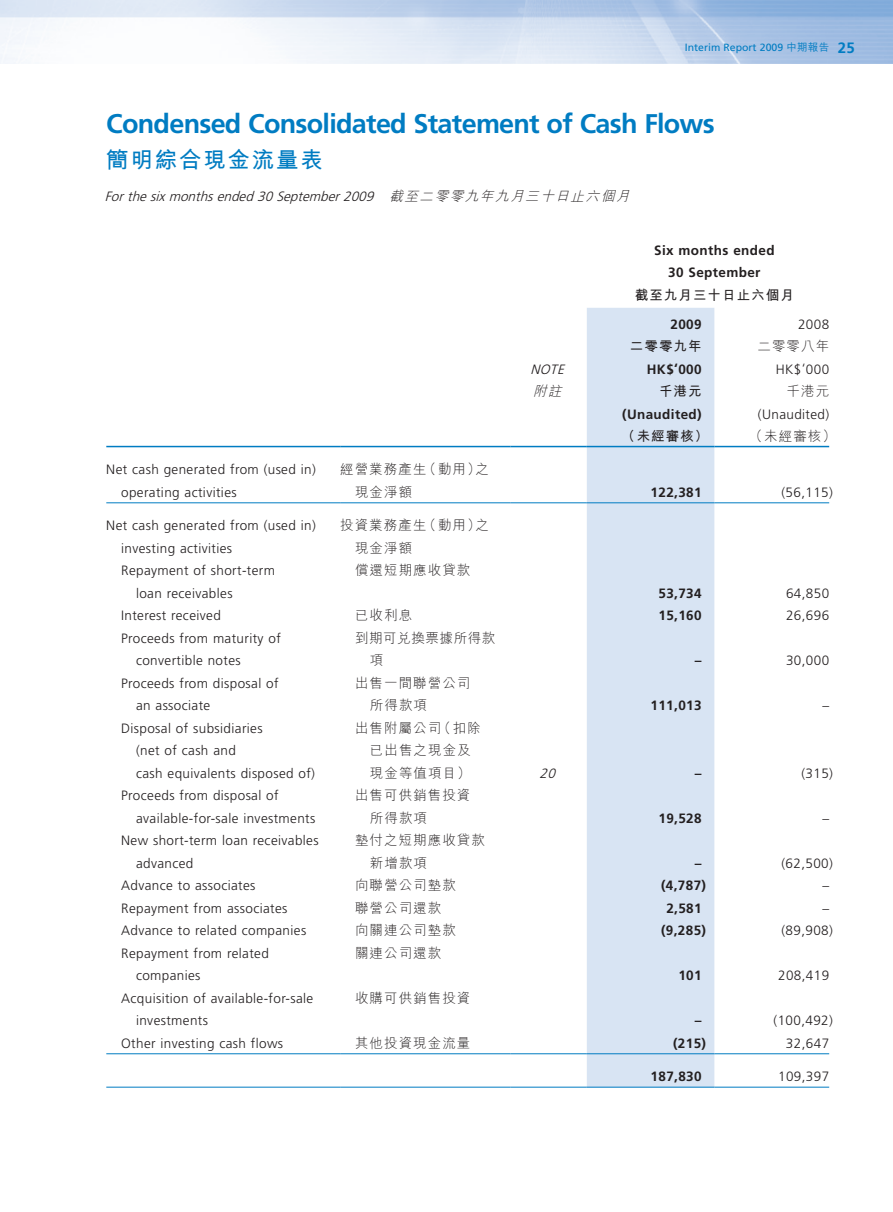
<style>
.page{position:relative;width:893px;height:1212px;background:#fff}
.page>*{position:absolute;margin:0;border:0;box-sizing:border-box;transform-origin:0 0}
.t1{font:700 27px "Frutiger LT Std";letter-spacing:-.025em;color:#007cc2}
.t2{font:700 22.5px "M Hei HK";letter-spacing:.08em;color:#007cc2}
.t3{font:700 15px "Frutiger LT Std";color:#007cc2}
.Body_Text{font:300 13.5px/22.5px "Frutiger LT Std";letter-spacing:.03em;color:#231f20}
.Body_Text-2{font:300 13.5px/22.5px "M Hei HK";letter-spacing:.08em;color:#231f20}
.Body_Text-3{font:700 13.5px "Frutiger LT Std";letter-spacing:.03em;color:#231f20}
.Body_Text-4{font:italic 300 13.5px "Frutiger LT Std";color:#231f20}
.Body_Text-5{font:700 13.5px "M Hei HK";letter-spacing:.08em;color:#231f20}
.Body_Text-6{font:300 13.5px/22.5px "M Hei HK";letter-spacing:.045em;color:#231f20}
.Body_Text-7{font:italic 300 13.5px "M Hei HK";color:#231f20}
.t4{font:10.5px "Frutiger LT Std";color:#007cc2}
.s1{font-family:"M Hei HK";font-weight:500}
.s2{font-family:"M Hei HK"}
</style>
<div class="page">
<img style="left:0;top:0;width:893px;height:64px">
<div style="left:587px;top:308px;width:127px;height:779px;background:#d8e4f3"></div>
<hr style="left:106px;top:446px;width:234px;height:1px;background:#007cc2">
<hr style="left:340px;top:446px;width:170px;height:1px;background:#007cc2">
<hr style="left:510px;top:446px;width:77px;height:1px;background:#007cc2">
<hr style="left:587px;top:446px;width:127px;height:1px;background:#007cc2">
<hr style="left:714px;top:446px;width:115px;height:1px;background:#007cc2">
<hr style="left:106px;top:502px;width:234px;height:1px;background:#007cc2">
<hr style="left:340px;top:502px;width:170px;height:1px;background:#007cc2">
<hr style="left:510px;top:502px;width:77px;height:1px;background:#007cc2">
<hr style="left:587px;top:502px;width:127px;height:1px;background:#007cc2">
<hr style="left:714px;top:502px;width:115px;height:1px;background:#007cc2">
<hr style="left:106px;top:1053px;width:234px;height:1px;background:#007cc2">
<hr style="left:340px;top:1053px;width:170px;height:1px;background:#007cc2">
<hr style="left:510px;top:1053px;width:77px;height:1px;background:#007cc2">
<hr style="left:587px;top:1053px;width:127px;height:1px;background:#007cc2">
<hr style="left:714px;top:1053px;width:115px;height:1px;background:#007cc2">
<hr style="left:106px;top:1087px;width:234px;height:1px;background:#007cc2">
<hr style="left:340px;top:1087px;width:170px;height:1px;background:#007cc2">
<hr style="left:510px;top:1087px;width:77px;height:1px;background:#007cc2">
<hr style="left:587px;top:1087px;width:127px;height:1px;background:#007cc2">
<hr style="left:714px;top:1087px;width:115px;height:1px;background:#007cc2">
<p class="t4" style="left:685px;top:41px;width:146px">Interim Report 2009 <span class="s1">中期報告</span></p>
<p class="t3" style="left:838px;top:38px;width:19px">25</p>
<p class="t1" style="left:106px;top:108px;width:610px">Condensed Consolidated Statement of Cash Flows</p>
<p class="t2" style="left:106px;top:143px;width:218px">簡明綜合現金流量表</p>
<p class="Body_Text-4" style="left:105px;top:188px;width:529px">Forthesixmonthsended30September2009 <span class="s2">截至二零零九年九月三十日止六個月</span></p>
<p class="Body_Text-3" style="left:654px;top:242px;width:122px">Six months ended</p>
<p class="Body_Text-3" style="left:668px;top:265px;width:94px">30 September</p>
<p class="Body_Text-5" style="left:635px;top:285px;width:161px">截至九月三十日止六個月</p>
<p class="Body_Text-3" style="left:670px;top:316px;width:33px">2009</p>
<p class="Body_Text" style="left:798px;top:313px;width:33px">2008</p>
<p class="Body_Text-5" style="left:630px;top:336px;width:73px">二零零九年</p>
<p class="Body_Text-2" style="left:757px;top:335px;width:73px">二零零八年</p>
<p class="Body_Text" style="left:121px;top:459px;width:196px;text-indent:-15px">Net cash generated from (used in) operating activities</p>
<p class="Body_Text-2" style="left:355px;top:458px;width:136px;text-indent:-15px">經營業務產生（動用）之現金淨額</p>
<p class="Body_Text" style="left:121px;top:515px;width:196px;text-indent:-15px">Net cash generated from (used in) investing activities</p>
<p class="Body_Text-2" style="left:355px;top:514px;width:136px;text-indent:-15px">投資業務產生（動用）之現金淨額</p>
<p class="Body_Text" style="left:136px;top:560px;width:140px;text-indent:-15px">Repayment of short-term loan receivables</p>
<p class="Body_Text-2" style="left:355px;top:559px;width:117px">償還短期應收貸款</p>
<p class="Body_Text-4" style="left:530px;top:361px;width:39px">NOTE</p>
<p class="Body_Text-3" style="left:647px;top:361px;width:56px">HK$‘000</p>
<p class="Body_Text" style="left:776px;top:358px;width:55px">HK$‘000</p>
<p class="Body_Text-7" style="left:533px;top:384px;width:33px">附註</p>
<p class="Body_Text-5" style="left:659px;top:381px;width:44px">千港元</p>
<p class="Body_Text-2" style="left:787px;top:380px;width:44px">千港元</p>
<p class="Body_Text-3" style="left:622px;top:406px;width:81px">(Unaudited)</p>
<p class="Body_Text" style="left:758px;top:403px;width:73px">(Unaudited)</p>
<p class="Body_Text-5" style="left:621px;top:426px;width:88px">（未經審核）</p>
<p class="Body_Text-2" style="left:749px;top:425px;width:88px">（未經審核）</p>
<p class="Body_Text-3" style="left:651px;top:484px;width:53px">122,381</p>
<p class="Body_Text" style="left:781px;top:481px;width:53px">(56,115)</p>
<p class="Body_Text-3" style="left:658px;top:585px;width:45px">53,734</p>
<p class="Body_Text" style="left:786px;top:582px;width:45px">64,850</p>
<p class="Body_Text" style="left:121px;top:605px;width:101px">Interest received</p>
<p class="Body_Text-2" style="left:355px;top:604px;width:59px">已收利息</p>
<p class="Body_Text-3" style="left:658px;top:608px;width:45px">15,160</p>
<p class="Body_Text" style="left:786px;top:605px;width:45px">26,696</p>
<p class="Body_Text" style="left:136px;top:627px;width:146px;text-indent:-15px">Proceeds from maturity of convertible notes</p>
<p class="Body_Text-6" style="left:370px;top:626px;width:127px;text-indent:-15px">到期可兌換票據所得款項</p>
<p class="Body_Text-3" style="left:695px;top:653px;width:8px">–</p>
<p class="Body_Text" style="left:786px;top:650px;width:45px">30,000</p>
<p class="Body_Text" style="left:136px;top:672px;width:144px;text-indent:-15px">Proceeds from disposal of an associate</p>
<p class="Body_Text-2" style="left:370px;top:671px;width:102px;text-indent:-15px">出售一間聯營公司所得款項</p>
<p class="Body_Text" style="left:136px;top:717px;width:181px;text-indent:-15px">Disposal of subsidiaries<br>(net of cash and<br>cash equivalents disposed of)</p>
<p class="Body_Text-2" style="left:355px;top:716px;width:127px;text-align:center">出售附屬公司（扣除已出售之現金及<br>現金等值項目）</p>
<p class="Body_Text" style="left:136px;top:785px;width:181px;text-indent:-15px">Proceeds from disposal of available-for-sale investments</p>
<p class="Body_Text-2" style="left:370px;top:784px;width:102px;text-indent:-15px">出售可供銷售投資所得款項</p>
<p class="Body_Text" style="left:136px;top:830px;width:184px;text-indent:-15px">New short-term loan receivables advanced</p>
<p class="Body_Text-2" style="left:370px;top:829px;width:117px;text-indent:-15px">墊付之短期應收貸款新增款項</p>
<p class="Body_Text-3" style="left:650px;top:698px;width:53px">111,013</p>
<p class="Body_Text" style="left:822px;top:695px;width:8px">–</p>
<p class="Body_Text-4" style="left:539px;top:765px;width:21px">20</p>
<p class="Body_Text-3" style="left:695px;top:765px;width:8px">–</p>
<p class="Body_Text" style="left:801px;top:762px;width:33px">(315)</p>
<p class="Body_Text-3" style="left:658px;top:810px;width:45px">19,528</p>
<p class="Body_Text" style="left:822px;top:807px;width:8px">–</p>
<p class="Body_Text-3" style="left:695px;top:855px;width:8px">–</p>
<p class="Body_Text" style="left:781px;top:852px;width:53px">(62,500)</p>
<p class="Body_Text" style="left:121px;top:875px;width:136px">Advance to associates</p>
<p class="Body_Text-2" style="left:355px;top:874px;width:102px">向聯營公司墊款</p>
<p class="Body_Text-3" style="left:661px;top:878px;width:47px">(4,787)</p>
<p class="Body_Text" style="left:822px;top:875px;width:8px">–</p>
<p class="Body_Text" style="left:121px;top:897px;width:168px">Repayment from associates</p>
<p class="Body_Text-2" style="left:355px;top:896px;width:88px">聯營公司還款</p>
<p class="Body_Text-3" style="left:666px;top:900px;width:37px">2,581</p>
<p class="Body_Text" style="left:822px;top:897px;width:8px">–</p>
<p class="Body_Text" style="left:121px;top:920px;width:187px">Advance to related companies</p>
<p class="Body_Text-2" style="left:355px;top:919px;width:102px">向關連公司墊款</p>
<p class="Body_Text-3" style="left:661px;top:923px;width:47px">(9,285)</p>
<p class="Body_Text" style="left:781px;top:920px;width:53px">(89,908)</p>
<p class="Body_Text" style="left:136px;top:942px;width:134px;text-indent:-15px">Repayment from related companies</p>
<p class="Body_Text-2" style="left:355px;top:941px;width:88px">關連公司還款</p>
<p class="Body_Text-3" style="left:678px;top:968px;width:25px">101</p>
<p class="Body_Text" style="left:778px;top:965px;width:53px">208,419</p>
<p class="Body_Text" style="left:136px;top:987px;width:179px;text-indent:-15px">Acquisition of available-for-sale investments</p>
<p class="Body_Text-2" style="left:355px;top:986px;width:117px">收購可供銷售投資</p>
<p class="Body_Text-3" style="left:695px;top:1013px;width:8px">–</p>
<p class="Body_Text" style="left:774px;top:1010px;width:61px">(100,492)</p>
<p class="Body_Text" style="left:121px;top:1032px;width:164px">Other investing cash flows</p>
<p class="Body_Text-2" style="left:355px;top:1031px;width:117px">其他投資現金流量</p>
<p class="Body_Text-3" style="left:673px;top:1035px;width:35px">(215)</p>
<p class="Body_Text" style="left:786px;top:1032px;width:45px">32,647</p>
<p class="Body_Text-3" style="left:651px;top:1069px;width:53px">187,830</p>
<p class="Body_Text" style="left:778px;top:1065px;width:53px">109,397</p>
</div>
